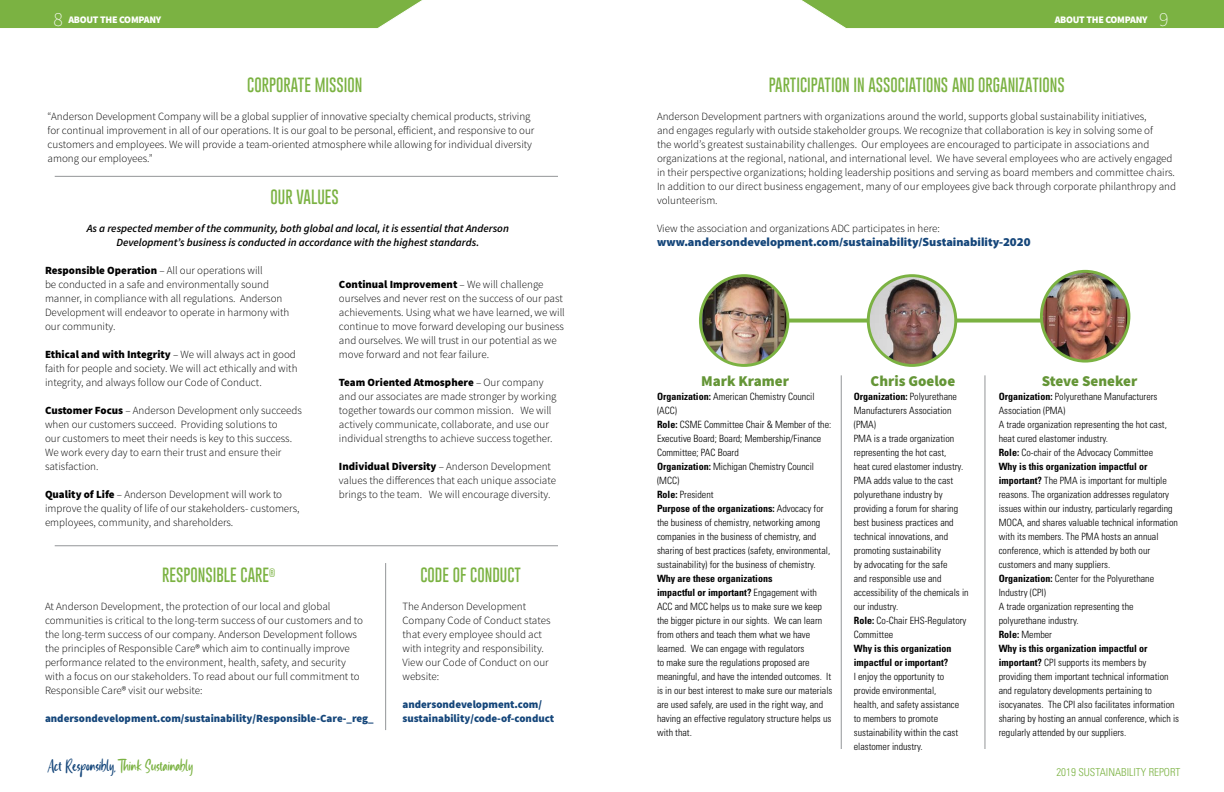
<style>
.page{position:relative;width:1224px;height:792px;background:#fff}
.page>*{position:absolute;margin:0;border:0;box-sizing:border-box;transform-origin:0 0}
.t1{font:100 15px "Gobold";color:#7bb242}
.t2{font:900 15px "Source Sans Pro";color:#649536}
.t3{font:15px "East Watch";color:#7bb242}
.t4{font:900 12px "Myriad Pro";color:#15467a}
.t5{font:300 11px/14px "Source Sans Pro";color:#000}
.t6{font:italic 600 11px/14px "Source Sans Pro";color:#000;text-align:center}
.t7{font:900 11px/14px "Source Sans Pro";color:#15467a}
.t8{font:300 condensed 11px "Univers";color:#7bb242}
.t9{font:300 condensed 10px/14px "Univers";color:#000}
.t10{font:700 condensed 10px/14px "Univers";color:#000}
.t11{font:900 10px "Source Sans Pro";letter-spacing:-.025em;color:#fff}
.s1{font-weight:200;font-size:20px}
.s2{font-weight:900}
.s3{color:#15467a}
.s4{font-weight:700}
</style>
<div class="page">
<svg style="left:789px;top:319px;width:251px;height:4px"></svg>
<hr style="left:385px;top:563px;width:1px;height:167px;background:#939598">
<hr style="left:55px;top:176px;width:503px;height:1px;background:#939598">
<hr style="left:55px;top:546px;width:503px;height:1px;background:#939598">
<hr style="left:841px;top:375px;width:1px;height:374px;background:#939598">
<hr style="left:985px;top:375px;width:1px;height:374px;background:#939598">
<img style="left:700px;top:276px;width:88px;height:89px">
<div style="left:699px;top:274px;width:90px;height:93px;border:3px solid #7bb242;border-radius:50%"></div>
<img style="left:868px;top:277px;width:88px;height:88px">
<div style="left:867px;top:274px;width:90px;height:93px;border:3px solid #7bb242;border-radius:50%"></div>
<img style="left:1041px;top:271px;width:88px;height:89px">
<div style="left:1040px;top:270px;width:90px;height:93px;border:3px solid #7bb242;border-radius:50%"></div>
<svg style="left:802px;top:0;width:422px;height:29px;background:#86b851"></svg>
<svg style="left:0;top:0;width:422px;height:29px;background:#86b851"></svg>
<p class="t11" style="left:54px;top:13px;width:109px"><span class="s1">8</span> ABOUT THE COMPANY</p>
<p class="t11" style="left:1055px;top:13px;width:115px">ABOUT THE COMPANY <span class="s1">9</span></p>
<h1 class="t1" style="left:247px;top:75px;width:117px">CORPORATE MISSION</h1>
<p class="t5" style="left:48px;top:109px;width:488px">“Anderson Development Company will be a global supplier of innovative specialty chemical products, striving for continual improvement in all of our operations. It is our goal to be personal, efficient, and responsive to our customers and employees. We will provide a team-oriented atmosphere while allowing for individual diversity among our employees.”</p>
<h1 class="t1" style="left:271px;top:187px;width:70px">OUR VALUES</h1>
<p class="t6" style="left:87px;top:221px;width:424px">As a respected member of the community, both global and local, it is essential that Anderson<br>Development’s business is conducted in accordance with the highest standards.</p>
<p class="t5" style="left:45px;top:263px;width:246px"><span class="s2">Responsible Operation</span> – All our operations will<br>be conducted in a safe and environmentally sound manner, in compliance with all regulations. Anderson Development will endeavor to operate in harmony with our community.</p>
<p class="t5" style="left:45px;top:347px;width:254px"><span class="s2">Ethical and with Integrity</span> – We will always act in good faith for people and society. We will act ethically and with integrity, and always follow our Code of Conduct.</p>
<p class="t5" style="left:45px;top:403px;width:259px"><span class="s2">Customer Focus</span> – Anderson Development only succeeds when our customers succeed. Providing solutions to<br>our customers to meet their needs is key to this success.<br>We work every day to earn their trust and ensure their satisfaction.</p>
<p class="t5" style="left:45px;top:487px;width:256px"><span class="s2">Quality of Life</span> – Anderson Development will work to improve the quality of life of our stakeholders- customers, employees, community, and shareholders.</p>
<p class="t5" style="left:339px;top:277px;width:227px"><span class="s2">Continual Improvement</span> – We will challenge ourselves and never rest on the success of our past achievements. Using what we have learned, we will continue to move forward developing our business and ourselves. We will trust in our potential as we move forward and not fear failure.</p>
<p class="t5" style="left:339px;top:375px;width:219px"><span class="s2">Team Oriented Atmosphere</span> – Our company and our associates are made stronger by working together towards our common mission. We will actively communicate, collaborate, and use our individual strengths to achieve success together.</p>
<p class="t5" style="left:339px;top:459px;width:219px"><span class="s2">Individual Diversity</span> – Anderson Development values the differences that each unique associate brings to the team. We will encourage diversity.</p>
<h1 class="t1" style="left:162px;top:565px;width:115px">RESPONSIBLE CARE<sup>®</sup></h1>
<p class="t5" style="left:45px;top:599px;width:320px">At Anderson Development, the protection of our local and global communities is critical to the long-term success of our customers and to the long-term success of our company. Anderson Development follows the principles of Responsible Care® which aim to continually improve performance related to the environment, health, safety, and security with a focus on our stakeholders. To read about our full commitment to Responsible Care® visit our website:</p>
<p class="t7" style="left:45px;top:711px;width:330px">andersondevelopment.com/sustainability/Responsible-Care-_reg_</p>
<h1 class="t3" style="left:48px;top:754px;width:147px"><span class="s3">Act Responsibly,</span> Think Sustainably</h1>
<h1 class="t1" style="left:420px;top:565px;width:102px">CODE OF CONDUCT</h1>
<p class="t5" style="left:402px;top:599px;width:150px">The Anderson Development<br>Company Code of Conduct states that every employee should act with integrity and responsibility.<br>View our Code of Conduct on our website:</p>
<p class="t7" style="left:402px;top:697px;width:153px">andersondevelopment.com/ sustainability/code-of-conduct</p>
<h1 class="t1" style="left:769px;top:75px;width:297px">PARTICIPATION IN ASSOCIATIONS AND ORGANIZATIONS</h1>
<p class="t5" style="left:657px;top:109px;width:521px">Anderson Development partners with organizations around the world, supports global sustainability initiatives,<br>and engages regularly with outside stakeholder groups. We recognize that collaboration is key in solving some of<br>the world’s greatest sustainability challenges. Our employees are encouraged to participate in associations and organizations at the regional, national, and international level. We have several employees who are actively engaged in their perspective organizations; holding leadership positions and serving as board members and committee chairs.<br>In addition to our direct business engagement, many of our employees give back through corporate philanthropy and volunteerism.</p>
<p class="t5" style="left:657px;top:221px;width:284px">View the association and organizations ADC participates in here:</p>
<p class="t4" style="left:657px;top:234px;width:375px">www.andersondevelopment.com/sustainability/Sustainability-2020</p>
<h1 class="t2" style="left:701px;top:371px;width:89px">Mark Kramer</h1>
<p class="t9" style="left:657px;top:389px;width:176px"><span class="s4">Organization:</span> American Chemistry Council (ACC)<br><span class="s4">Role:</span> CSME Committee Chair &amp; Member of the:<br>Executive Board; Board; Membership/Finance Committee; PAC Board<br><span class="s4">Organization:</span> Michigan Chemistry Council (MCC)<br><span class="s4">Role:</span> President<br><span class="s4">Purpose of the organizations:</span> Advocacy for the business of chemistry, networking among companies in the business of chemistry, and sharing of best practices (safety, environmental, sustainability) for the business of chemistry.</p>
<p class="t9" style="left:657px;top:571px;width:177px"><span class="s4">Why are these organizations<br>impactful or important?</span> Engagement with ACC and MCC helps us to make sure we keep the bigger picture in our sights. We can learn from others and teach them what we have learned. We can engage with regulators<br>to make sure the regulations proposed are meaningful, and have the intended outcomes. It is in our best interest to make sure our materials are used safely, are used in the right way, and having an effective regulatory structure helps us with that.</p>
<h1 class="t2" style="left:871px;top:371px;width:86px">Chris Goeloe</h1>
<p class="t9" style="left:854px;top:389px;width:116px"><span class="s4">Organization:</span> Polyurethane<br>Manufacturers Association (PMA)<br>PMA is a trade organization representing the hot cast,<br>heat cured elastomer industry.<br>PMA adds value to the cast polyurethane industry by providing a forum for sharing best business practices and technical innovations, and promoting sustainability<br>by advocating for the safe<br>and responsible use and accessibility of the chemicals in our industry.<br><span class="s4">Role:</span> Co-Chair EHS-Regulatory<br>Committee</p>
<p class="t10" style="left:854px;top:641px;width:99px">Why is this organization impactful or important?</p>
<p class="t9" style="left:854px;top:669px;width:107px">I enjoy the opportunity to provide environmental, health, and safety assistance to members to promote sustainability within the cast elastomer industry.</p>
<h1 class="t2" style="left:1042px;top:371px;width:97px">Steve Seneker</h1>
<p class="t9" style="left:999px;top:389px;width:182px"><span class="s4">Organization:</span> Polyurethane Manufacturers Association (PMA)<br>A trade organization representing the hot cast, heat cured elastomer industry.<br><span class="s4">Role:</span> Co-chair of the Advocacy Committee<br><span class="s4">Why is this organization impactful or important?</span> The PMA is important for multiple reasons. The organization addresses regulatory issues within our industry, particularly regarding MOCA, and shares valuable technical information with its members. The PMA hosts an annual conference, which is attended by both our customers and many suppliers.<br><span class="s4">Organization:</span> Center for the Polyurethane Industry (CPI)<br>A trade organization representing the polyurethane industry.<br><span class="s4">Role:</span> Member<br><span class="s4">Why is this organization impactful or important?</span> CPI supports its members by providing them important technical information and regulatory developments pertaining to isocyanates. The CPI also facilitates information sharing by hosting an annual conference, which is regularly attended by our suppliers.</p>
<p class="t8" style="left:1056px;top:765px;width:126px">2019 SUSTAINABILITY REPORT</p>
</div>
